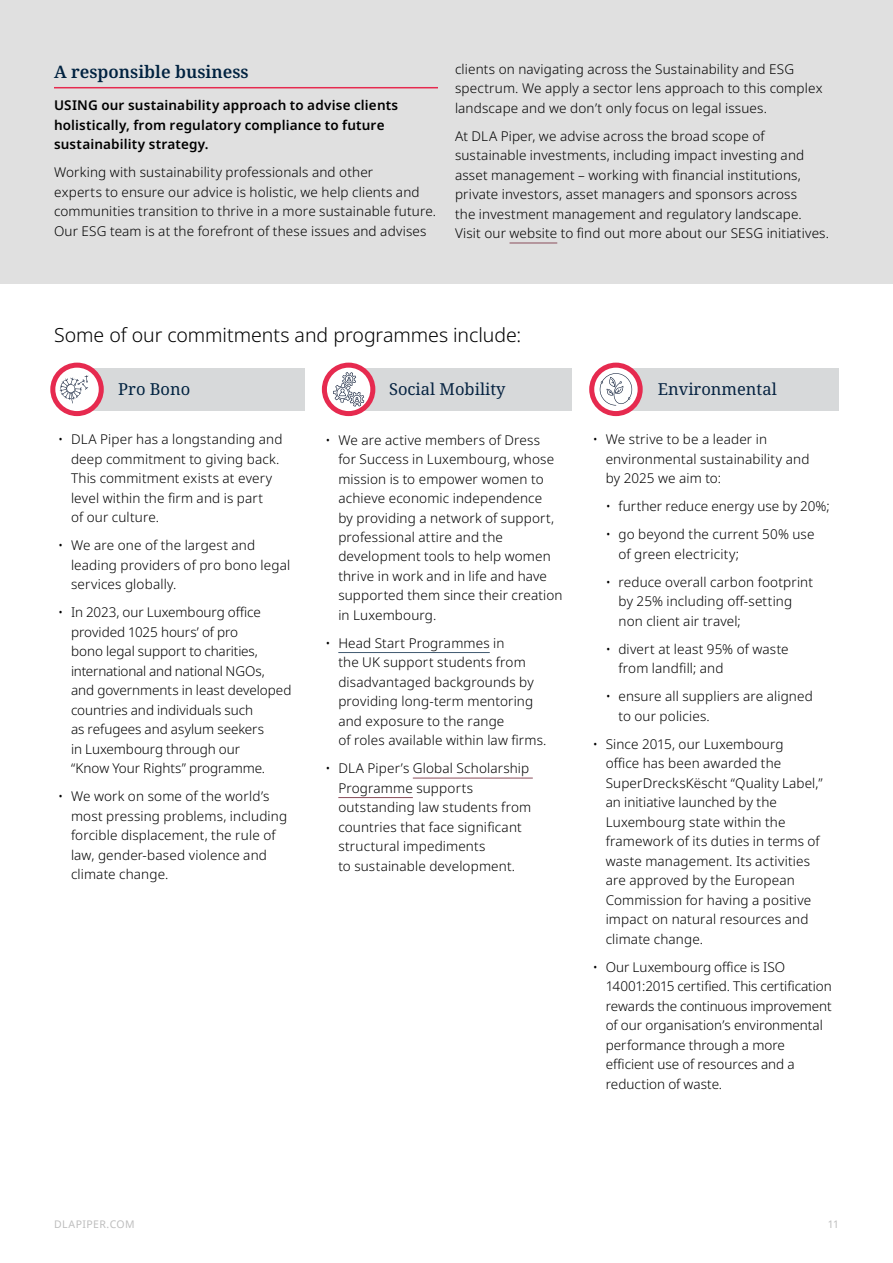
<style>
.page{position:relative;width:893px;height:1263px;background:#fff}
.page>*{position:absolute;margin:0;border:0;box-sizing:border-box;transform-origin:0 0}
.t1{font:300 19.5px "Noto Sans";letter-spacing:-.005em;color:#000}
.t2{font:600 17.25px "Noto Serif";color:#002240}
.t3{font:16.5px "Noto Serif";color:#062341}
.t4{font:16.5px "Noto Serif";color:#002240}
.t5{font:300 13.5px/19.5px "Noto Sans";letter-spacing:.01em;color:#000}
.t6{font:600 13.5px/19.5px "Noto Sans";letter-spacing:.01em;color:#000}
.t7{font:10.5px "Noto Sans";letter-spacing:.035em;color:#bebebe}
</style>
<div class="page">
<div style="left:0;top:0;width:893px;height:284px;background:#e0e0e0"></div>
<hr style="left:54px;top:87px;width:384px;height:1px;background:#e62a4f">
<hr style="left:509px;top:243px;width:48px;height:1px;background:#8a4d5b">
<hr style="left:338px;top:652px;width:152px;height:1px;background:#405970">
<hr style="left:413px;top:778px;width:120px;height:1px;background:#8a4d5b">
<hr style="left:338px;top:797px;width:75px;height:1px;background:#8a4d5b">
<div style="left:77px;top:368px;width:227px;height:43px;background:#d7d9da"></div>
<div style="left:50px;top:363px;width:54px;height:53px;background:#e62a4f;border-radius:50%"></div>
<div style="left:55px;top:368px;width:44px;height:43px;background:#fff;border-radius:50%"></div>
<svg style="left:60px;top:375px;width:28px;height:28px"></svg>
<div style="left:349px;top:368px;width:223px;height:43px;background:#d7d9da"></div>
<div style="left:322px;top:363px;width:53px;height:53px;background:#e62a4f;border-radius:50%"></div>
<div style="left:327px;top:368px;width:43px;height:43px;background:#fff;border-radius:50%"></div>
<svg style="left:333px;top:372px;width:31px;height:35px"></svg>
<div style="left:616px;top:368px;width:223px;height:43px;background:#d7d9da"></div>
<div style="left:589px;top:363px;width:54px;height:53px;background:#e62a4f;border-radius:50%"></div>
<div style="left:594px;top:368px;width:44px;height:43px;background:#fff;border-radius:50%"></div>
<svg style="left:600px;top:373px;width:32px;height:32px"></svg>
<p class="t2" style="left:54px;top:60px;width:196px">A responsible business</p>
<p class="t6" style="left:54px;top:96px;width:346px">USING our sustainability approach to advise clients holistically, from regulatory compliance to future sustainability strategy.</p>
<p class="t5" style="left:54px;top:163px;width:384px">Working with sustainability professionals and other<br>experts to ensure our advice is holistic, we help clients and communities transition to thrive in a more sustainable future.<br>Our ESG team is at the forefront of these issues and advises</p>
<p class="t5" style="left:455px;top:60px;width:369px">clients on navigating across the Sustainability and ESG spectrum. We apply a sector lens approach to this complex landscape and we don’t only focus on legal issues.</p>
<p class="t5" style="left:455px;top:127px;width:376px">At DLA Piper, we advise across the broad scope of sustainable investments, including impact investing and asset management – working with financial institutions, private investors, asset managers and sponsors across<br>the investment management and regulatory landscape.<br>Visit our website to find out more about our SESG initiatives.</p>
<h1 class="t1" style="left:54px;top:322px;width:469px">Some of our commitments and programmes include:</h1>
<p class="t4" style="left:118px;top:378px;width:74px">Pro Bono</p>
<p class="t3" style="left:389px;top:378px;width:118px">Social Mobility</p>
<p class="t3" style="left:658px;top:378px;width:120px">Environmental</p>
<p class="t5" style="left:71px;top:430px;width:213px;text-indent:-13px">• DLA Piper has a longstanding and deep commitment to giving back.<br>This commitment exists at every level within the firm and is part<br>of our culture.</p>
<p class="t5" style="left:71px;top:536px;width:221px;text-indent:-13px">• We are one of the largest and leading providers of pro bono legal services globally.</p>
<p class="t5" style="left:71px;top:603px;width:222px;text-indent:-13px">• In 2023, our Luxembourg office provided 1025 hours’ of pro<br>bono legal support to charities, international and national NGOs, and governments in least developed countries and individuals such<br>as refugees and asylum seekers<br>in Luxembourg through our<br>“Know Your Rights” programme.</p>
<p class="t5" style="left:71px;top:787px;width:218px;text-indent:-13px">• We work on some of the world’s most pressing problems, including forcible displacement, the rule of law, gender-based violence and climate change.</p>
<p class="t5" style="left:338px;top:430px;width:226px;text-indent:-13px">• We are active members of Dress<br>for Success in Luxembourg, whose mission is to empower women to achieve economic independence<br>by providing a network of support, professional attire and the development tools to help women thrive in work and in life and have supported them since their creation in Luxembourg.</p>
<p class="t5" style="left:338px;top:634px;width:210px;text-indent:-13px">• Head Start Programmes in<br>the UK support students from disadvantaged backgrounds by providing long-term mentoring and exposure to the range<br>of roles available within law firms.</p>
<p class="t5" style="left:338px;top:759px;width:194px;text-indent:-13px">• DLA Piper’s Global Scholarship<br>Programme supports outstanding law students from countries that face significant structural impediments<br>to sustainable development.</p>
<p class="t5" style="left:606px;top:430px;width:205px;text-indent:-13px">• We strive to be a leader in environmental sustainability and by 2025 we aim to:</p>
<p class="t5" style="left:606px;top:497px;width:226px">• further reduce energy use by 20%;</p>
<p class="t5" style="left:618px;top:525px;width:198px;text-indent:-13px">• go beyond the current 50% use of green electricity;</p>
<p class="t5" style="left:618px;top:573px;width:196px;text-indent:-13px">• reduce overall carbon footprint by 25% including off-setting non client air travel;</p>
<p class="t5" style="left:618px;top:639px;width:172px;text-indent:-13px">• divert at least 95% of waste from landfill; and</p>
<p class="t5" style="left:618px;top:687px;width:196px;text-indent:-13px">• ensure all suppliers are aligned to our policies.</p>
<p class="t5" style="left:606px;top:734px;width:218px;text-indent:-13px">• Since 2015, our Luxembourg<br>office has been awarded the<br>SuperDrecksKëscht “Quality Label,” an initiative launched by the<br>Luxembourg state within the framework of its duties in terms of waste management. Its activities are approved by the European<br>Commission for having a positive impact on natural resources and climate change.</p>
<p class="t5" style="left:606px;top:957px;width:228px;text-indent:-13px">• Our Luxembourg office is ISO<br>14001:2015 certified. This certification rewards the continuous improvement of our organisation’s environmental performance through a more efficient use of resources and a reduction of waste.</p>
<p class="t7" style="left:54px;top:1216px;width:82px">DLAPIPER.COM</p>
<p class="t7" style="left:828px;top:1216px;width:13px">11</p>
</div>
